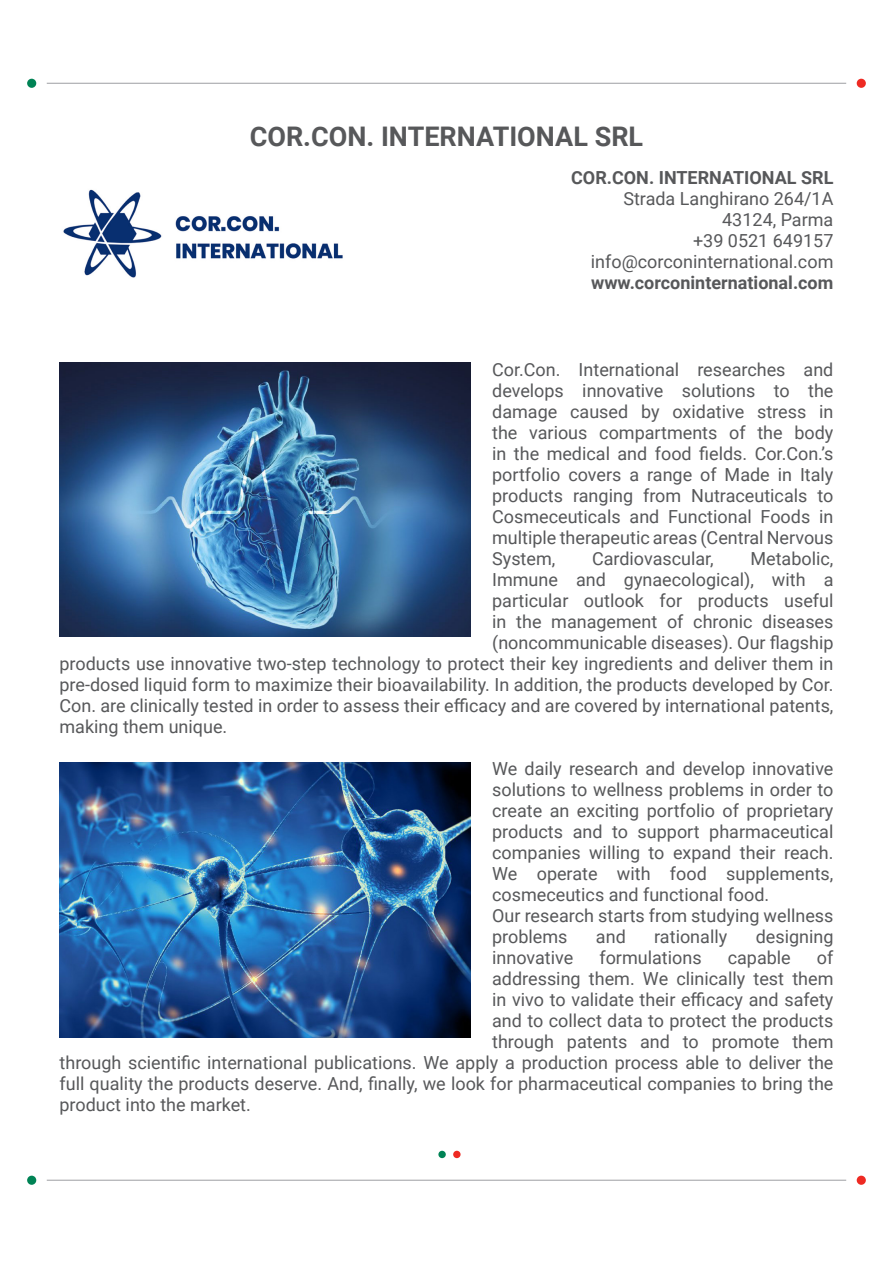
<style>
.page{position:relative;width:893px;height:1263px;background:#fff}
.page>*{position:absolute;margin:0;border:0;box-sizing:border-box;transform-origin:0 0}
.t1{font:700 27px "Roboto";color:#57585a}
.t2{font:18px/21px "Roboto";color:#57585a;text-align:justify}
.t3{font:700 18px "Roboto";color:#57585a}
</style>
<div class="page">
<hr style="left:47px;top:83px;width:799px;height:1px;background:#a8a9ad">
<div style="left:857px;top:79px;width:9px;height:9px;background:#ee2a23;border-radius:50%"></div>
<div style="left:27px;top:79px;width:9px;height:9px;background:#008355;border-radius:50%"></div>
<hr style="left:47px;top:1180px;width:799px;height:1px;background:#a8a9ad">
<div style="left:857px;top:1176px;width:9px;height:9px;background:#ee2a23;border-radius:50%"></div>
<div style="left:27px;top:1176px;width:9px;height:9px;background:#008355;border-radius:50%"></div>
<div style="left:438px;top:1151px;width:8px;height:7px;background:#008355;border-radius:50%"></div>
<div style="left:453px;top:1151px;width:8px;height:7px;background:#ee2a23;border-radius:50%"></div>
<img style="left:60px;top:362px;width:411px;height:275px">
<img style="left:60px;top:763px;width:411px;height:274px">
<img style="left:63px;top:189px;width:280px;height:89px">
<h1 class="t1" style="left:250px;top:118px;width:395px">COR.CON. INTERNATIONAL SRL</h1>
<p class="t3" style="left:571px;top:165px;width:264px">COR.CON. INTERNATIONAL SRL</p>
<p class="t2" style="left:591px;top:187px;width:244px;text-align:right">Strada Langhirano 264/1A<br>43124, Parma<br>+39 0521 649157 info@corconinternational.com</p>
<p class="t3" style="left:591px;top:270px;width:244px">www.corconinternational.com</p>
<p class="t2" style="left:492px;top:358px;width:343px">Cor.Con. International researches and develops innovative solutions to the damage caused by oxidative stress in the various compartments of the body in the medical and food fields. Cor.Con.’s portfolio covers a range of Made in Italy products ranging from Nutraceuticals to Cosmeceuticals and Functional Foods in multiple therapeutic areas (Central Nervous System,</p>
<p class="t2" style="left:592px;top:547px;width:123px">Cardiovascular,</p>
<p class="t2" style="left:750px;top:547px;width:84px">Metabolic,</p>
<p class="t2" style="left:492px;top:568px;width:343px">Immune and gynaecological), with a</p>
<p class="t2" style="left:492px;top:589px;width:343px">particular outlook for products useful</p>
<p class="t2" style="left:492px;top:610px;width:343px">in the management of chronic diseases</p>
<p class="t2" style="left:492px;top:631px;width:343px">(noncommunicable diseases). Our flagship</p>
<p class="t2" style="left:60px;top:652px;width:775px">products use innovative two-step technology to protect their key ingredients and deliver them in</p>
<p class="t2" style="left:60px;top:674px;width:775px">pre-dosed liquid form to maximize their bioavailability. In addition, the products developed by Cor.</p>
<p class="t2" style="left:60px;top:695px;width:775px">Con. are clinically tested in order to assess their efficacy and are covered by international patents,</p>
<p class="t2" style="left:60px;top:716px;width:169px">making them unique.</p>
<p class="t2" style="left:492px;top:758px;width:343px;text-align:left">We daily research and develop innovative solutions to wellness problems in order to create an exciting portfolio of proprietary products and to support pharmaceutical companies willing to expand their reach.<br>We operate with food supplements, cosmeceutics and functional food.<br>Our research starts from studying wellness problems</p>
<p class="t2" style="left:596px;top:926px;width:31px">and</p>
<p class="t2" style="left:654px;top:926px;width:75px">rationally</p>
<p class="t2" style="left:756px;top:926px;width:79px">designing</p>
<p class="t2" style="left:492px;top:947px;width:83px">innovative</p>
<p class="t2" style="left:599px;top:947px;width:104px">formulations</p>
<p class="t2" style="left:728px;top:947px;width:65px">capable</p>
<p class="t2" style="left:817px;top:947px;width:18px">of</p>
<p class="t2" style="left:492px;top:968px;width:343px">addressing them. We clinically test them</p>
<p class="t2" style="left:492px;top:989px;width:343px">in vivo to validate their efficacy and safety</p>
<p class="t2" style="left:492px;top:1010px;width:343px">and to collect data to protect the products</p>
<p class="t2" style="left:492px;top:1031px;width:343px">through patents and to promote them</p>
<p class="t2" style="left:60px;top:1052px;width:775px">through scientific international publications. We apply a production process able to deliver the</p>
<p class="t2" style="left:60px;top:1073px;width:775px">full quality the products deserve. And, finally, we look for pharmaceutical companies to bring the</p>
<p class="t2" style="left:60px;top:1094px;width:193px">product into the market.</p>
</div>
